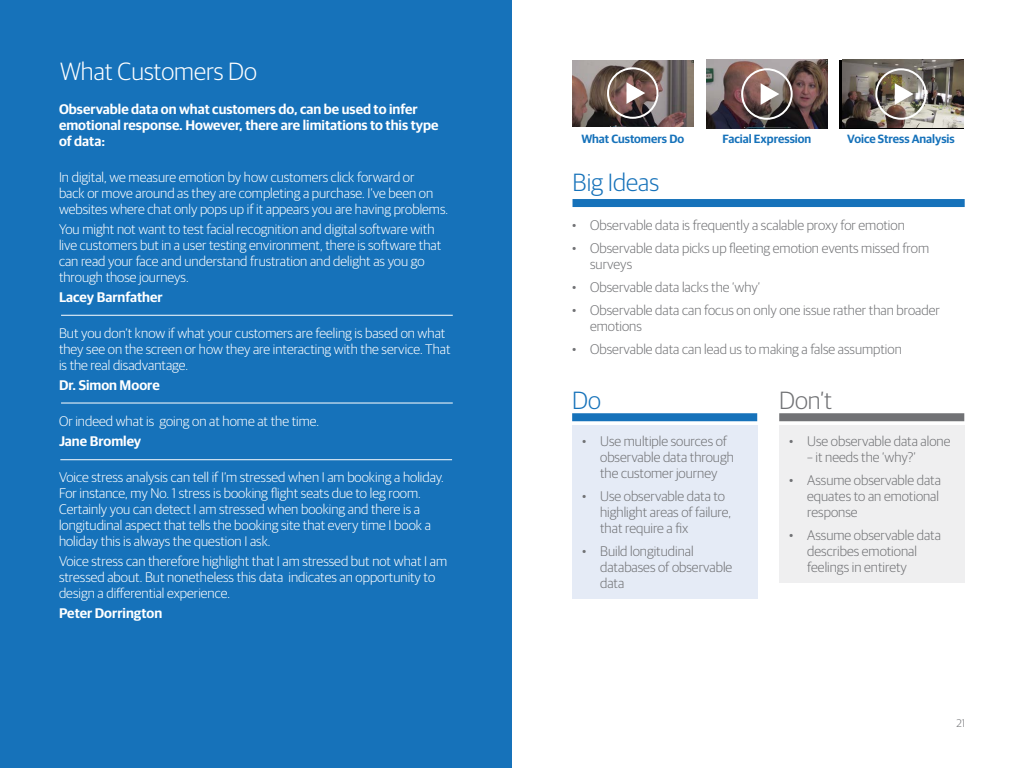
<style>
.page{position:relative;width:1024px;height:768px;background:#fff}
.page>*{position:absolute;margin:0;border:0;box-sizing:border-box;transform-origin:0 0}
.t1{font:300 25px "Guardian Sans";color:#fff}
.t2{font:300 25px "Guardian Sans";color:#1672ba}
.t3{font:300 25px "Guardian Sans";color:#717275}
.Body_2_14pt___white{font:300 14px/16px "Guardian Sans";color:#fff}
.t4{font:300 14px/16px "Guardian Sans";color:#717275}
.Body_2_14pt___white-2{font:600 14px/16px "Guardian Sans";color:#fff}
.Body_2_14pt___grey{font:600 12px "Guardian Sans";letter-spacing:-.005em;color:#1672ba}
.t5{font:300 11px "Guardian Sans";color:#717275}
</style>
<div class="page">
<div style="left:0;top:0;width:512px;height:768px;background:#1672ba"></div>
<img style="left:706px;top:60px;width:122px;height:68px">
<div style="left:741px;top:68px;width:52px;height:52px;border:2px solid #fff;border-radius:50%"></div>
<svg style="left:761px;top:83px;width:18px;height:22px"></svg>
<div style="left:839px;top:60px;width:124px;height:68px;background:#000"></div>
<img style="left:842px;top:60px;width:121px;height:67px">
<div style="left:875px;top:68px;width:52px;height:52px;border:2px solid #fff;border-radius:50%"></div>
<svg style="left:895px;top:83px;width:19px;height:22px"></svg>
<hr style="left:61px;top:403px;width:392px;height:1px;background:#fff">
<hr style="left:60px;top:460px;width:392px;height:1px;background:#fff">
<hr style="left:61px;top:315px;width:392px;height:1px;background:#fff">
<div style="left:573px;top:199px;width:392px;height:8px;background:#1672ba"></div>
<div style="left:572px;top:425px;width:185px;height:173px;background:#e5ebf6"></div>
<div style="left:779px;top:425px;width:185px;height:157px;background:#efeff0"></div>
<div style="left:779px;top:413px;width:185px;height:8px;background:#717275"></div>
<div style="left:572px;top:413px;width:185px;height:8px;background:#1672ba"></div>
<img style="left:572px;top:60px;width:122px;height:66px">
<div style="left:607px;top:67px;width:52px;height:52px;border:2px solid #fff;border-radius:50%"></div>
<svg style="left:627px;top:82px;width:18px;height:22px"></svg>
<p class="t1" style="left:60px;top:54px;width:198px">What Customers Do</p>
<p class="Body_2_14pt___white-2" style="left:59px;top:100px;width:381px">Observable data on what customers do, can be used to infer emotional response. However, there are limitations to this type of data:</p>
<p class="Body_2_14pt___white" style="left:59px;top:168px;width:391px">In digital, we measure emotion by how customers click forward or<br>back or move around as they are completing a purchase. I’ve been on websites where chat only pops up if it appears you are having problems.</p>
<p class="Body_2_14pt___white" style="left:59px;top:220px;width:384px">You might not want to test facial recognition and digital software with live customers but in a user testing environment, there is software that can read your face and understand frustration and delight as you go through those journeys.</p>
<p class="Body_2_14pt___white-2" style="left:59px;top:288px;width:105px">Lacey Barnfather</p>
<p class="Body_2_14pt___white" style="left:59px;top:324px;width:393px">But you don’t know if what your customers are feeling is based on what they see on the screen or how they are interacting with the service. That is the real disadvantage.</p>
<p class="Body_2_14pt___white-2" style="left:59px;top:376px;width:102px">Dr. Simon Moore</p>
<p class="Body_2_14pt___white" style="left:59px;top:412px;width:262px">Or indeed what is going on at home at the time.</p>
<p class="Body_2_14pt___white-2" style="left:59px;top:432px;width:84px">Jane Bromley</p>
<p class="Body_2_14pt___white" style="left:59px;top:468px;width:386px">Voice stress analysis can tell if I’m stressed when I am booking a holiday.<br>For instance, my No. 1 stress is booking flight seats due to leg room.<br>Certainly you can detect I am stressed when booking and there is a longitudinal aspect that tells the booking site that every time I book a holiday this is always the question I ask.</p>
<p class="Body_2_14pt___white" style="left:59px;top:552px;width:390px">Voice stress can therefore highlight that I am stressed but not what I am stressed about. But nonetheless this data indicates an opportunity to design a differential experience.</p>
<p class="Body_2_14pt___white-2" style="left:59px;top:604px;width:105px">Peter Dorrington</p>
<p class="Body_2_14pt___grey" style="left:581px;top:130px;width:104px">What Customers Do</p>
<p class="Body_2_14pt___grey" style="left:723px;top:130px;width:90px">Facial Expression</p>
<p class="Body_2_14pt___grey" style="left:847px;top:130px;width:109px">Voice Stress Analysis</p>
<p class="t2" style="left:573px;top:165px;width:88px">Big Ideas</p>
<p class="t4" style="left:572px;top:216px;width:334px">• Observable data is frequently a scalable proxy for emotion</p>
<p class="t4" style="left:590px;top:239px;width:340px;text-indent:-18px">• Observable data picks up fleeting emotion events missed from surveys</p>
<p class="t4" style="left:572px;top:278px;width:190px">• Observable data lacks the ‘why’</p>
<p class="t4" style="left:590px;top:301px;width:351px;text-indent:-18px">• Observable data can focus on only one issue rather than broader emotions</p>
<p class="t4" style="left:572px;top:340px;width:331px">• Observable data can lead us to making a false assumption</p>
<p class="t2" style="left:572px;top:383px;width:30px">Do</p>
<p class="t3" style="left:779px;top:383px;width:55px">Don’t</p>
<p class="t4" style="left:600px;top:432px;width:135px;text-indent:-18px">• Use multiple sources of observable data through the customer journey</p>
<p class="t4" style="left:600px;top:487px;width:133px;text-indent:-18px">• Use observable data to highlight areas of failure, that require a fix</p>
<p class="t4" style="left:600px;top:542px;width:134px;text-indent:-18px">• Build longitudinal databases of observable data</p>
<p class="t4" style="left:789px;top:432px;width:163px">• Use observable data alone</p>
<p class="t4" style="left:807px;top:448px;width:110px">– it needs the ‘why?’</p>
<p class="t4" style="left:807px;top:471px;width:135px;text-indent:-18px">• Assume observable data equates to an emotional response</p>
<p class="t4" style="left:807px;top:526px;width:135px;text-indent:-18px">• Assume observable data describes emotional feelings in entirety</p>
<p class="t5" style="left:956px;top:715px;width:10px">21</p>
</div>
